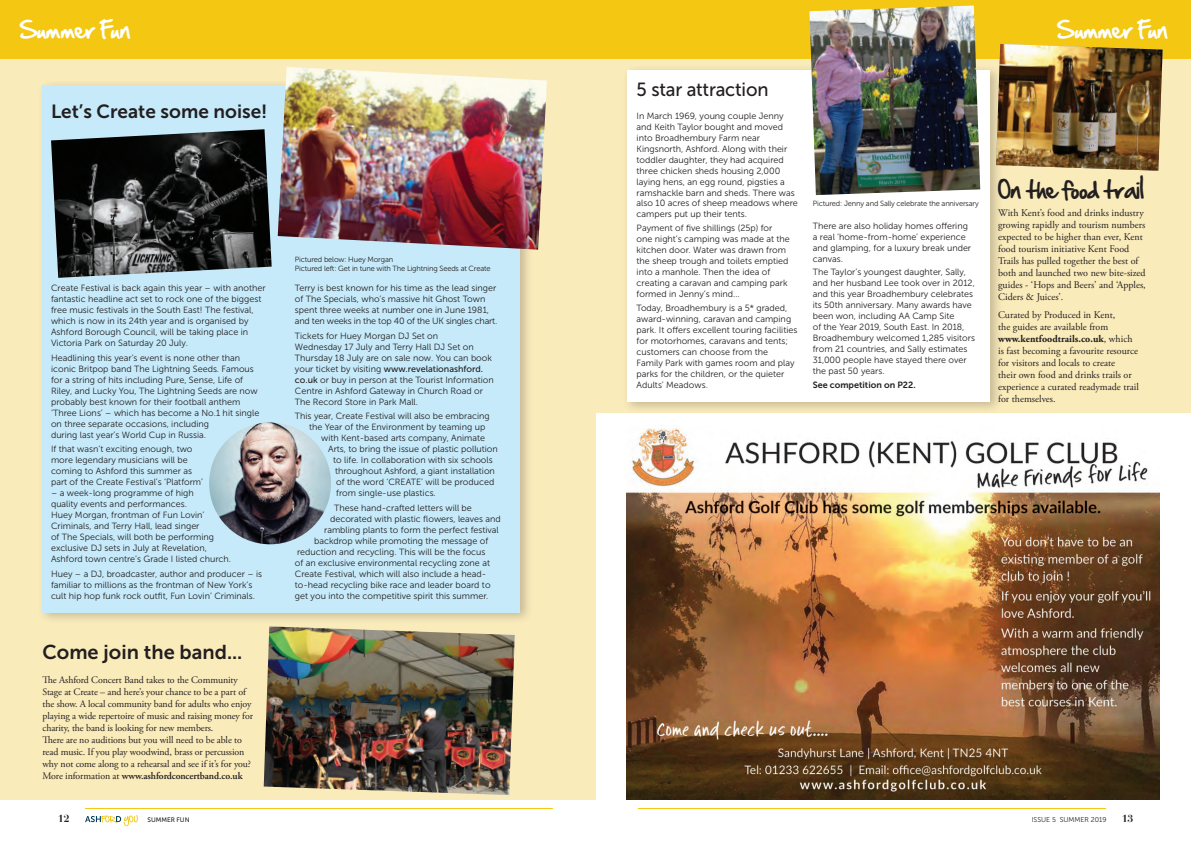
<style>
.page{position:relative;width:1191px;height:842px;background:#fff}
.page>*{position:absolute;margin:0;border:0;box-sizing:border-box;transform-origin:0 0}
.t1{font:21px "Hand Of Sean";color:#fff}
.t2{font:21px "Hand Of Sean";color:#231f20}
.t3{font:20px "Museo Sans 700";color:#231f20}
.t4{font:19px "Museo Sans 700";color:#231f20}
.body_text{font:19px "Museo Sans 500";letter-spacing:-.01em;color:#231f20}
.t5{font:700 11px "Bauer Bodoni BT";color:#231f20}
.body_text-2{font:10.2px/12px "Adobe Garamond Pro";color:#231f20}
.t6{font:10px/12px "Adobe Garamond Pro";letter-spacing:-.01em;color:#231f20}
.box_text{font:9px/11px "Museo Sans 300";color:#231f20}
.t7{font:9px "Museo Sans 700";color:#231f20}
.Main_Subheading{font:7.5px/9px "Museo Sans 300";letter-spacing:-.02em;color:#231f20}
.t8{font:7px "Museo Sans 300";color:#231f20}
.t9{font:6.5px "Museo Sans 500";color:#231f20}
.s1{font-weight:600}
.s2{font-family:"Museo Sans 500"}
.s3{font-weight:700}
</style>
<div class="page">
<hr style="left:638px;top:808px;width:468px;height:1px;background:#f3c712">
<hr style="left:85px;top:808px;width:468px;height:1px;background:#f3c712">
<svg style="left:85px;top:815px;width:53px;height:11px"></svg>
<div style="left:0;top:0;width:595px;height:799px;background:#faebbb"></div>
<div style="left:595px;top:48px;width:596px;height:364px;background:#faebbb"></div>
<div style="left:0;top:0;width:1191px;height:58px;background:#f3c712"></div>
<div style="left:38px;top:79px;width:495px;height:546px;background:#231f20;opacity:.25"></div>
<div style="left:43px;top:85px;width:476px;height:527px;background:#c6eafa"></div>
<img style="left:51px;top:129px;width:221px;height:149px">
<img style="left:278px;top:67px;width:269px;height:183px">
<img style="left:209px;top:422px;width:122px;height:122px;border-radius:61px">
<img style="left:264px;top:626px;width:251px;height:169px">
<img style="left:626px;top:425px;width:533px;height:374px">
<img style="left:996px;top:44px;width:166px;height:127px">
<div style="left:622px;top:64px;width:381px;height:350px;background:#231f20;opacity:.25"></div>
<div style="left:626px;top:70px;width:363px;height:331px;background:#fff"></div>
<img style="left:809px;top:6px;width:171px;height:189px">
<p class="t1" style="left:20px;top:10px;width:112px">Summer Fun</p>
<p class="t1" style="left:1057px;top:10px;width:112px">Summer Fun</p>
<p class="t4" style="left:51px;top:101px;width:218px">Let’s Create some noise!</p>
<p class="box_text" style="left:51px;top:283px;width:216px">Create Festival is back again this year – with another fantastic headline act set to rock one of the biggest free music festivals in the South East! The festival, which is now in its 24th year and is organised by Ashford Borough Council, will be taking place in Victoria Park on Saturday 20 July.</p>
<p class="box_text" style="left:51px;top:352px;width:210px">Headlining this year’s event is none other than iconic Britpop band The Lightning Seeds. Famous for a string of hits including Pure, Sense, Life of Riley, and Lucky You, The Lightning Seeds are now probably best known for their football anthem ‘Three Lions’ – which has become a No.1 hit single on three separate occasions, including<br>during last year’s World Cup in Russia.</p>
<p class="box_text" style="left:51px;top:444px;width:154px">If that wasn’t exciting enough, two more legendary musicians will be coming to Ashford this summer as part of the Create Festival’s ‘Platform’</p>
<p class="box_text" style="left:51px;top:488px;width:181px">– a week-long programme of high<br>quality events and performances.<br>Huey Morgan, frontman of Fun Lovin’ Criminals, and Terry Hall, lead singer<br>of The Specials, will both be performing exclusive DJ sets in July at Revelation, Ashford town centre’s Grade I listed church.</p>
<p class="box_text" style="left:51px;top:568px;width:213px">Huey – a DJ, broadcaster, author and producer – is familiar to millions as the frontman of New York’s cult hip hop funk rock outfit, Fun Lovin’ Criminals.</p>
<p class="t3" style="left:43px;top:640px;width:201px">Come join the band...</p>
<p class="t6" style="left:43px;top:674px;width:212px">The Ashford Concert Band takes to the Community Stage at Create – and here’s your chance to be a part of the show. A local community band for adults who enjoy playing a wide repertoire of music and raising money for charity, the band is looking for new members.</p>
<p class="t6" style="left:43px;top:734px;width:210px">There are no auditions but you will need to be able to read music. If you play woodwind, brass or percussion why not come along to a rehearsal and see if it’s for you?<br>More information at <span class="s1">www.ashfordconcertband.co.uk</span></p>
<p class="Main_Subheading" style="left:295px;top:255px;width:197px">Pictured below: Huey Morgan<br>Pictured left: Get in tune with The Lightning Seeds at Create</p>
<p class="box_text" style="left:295px;top:283px;width:204px">Terry is best known for his time as the lead singer of The Specials, who’s massive hit Ghost Town spent three weeks at number one in June 1981, and ten weeks in the top 40 of the UK singles chart.</p>
<p class="box_text" style="left:295px;top:330px;width:200px">Tickets for Huey Morgan DJ Set on<br>Wednesday 17 July and Terry Hall DJ Set on Thursday 18 July are on sale now. You can book your ticket by visiting <span class="s2">www.revelationashford. co.uk</span> or buy in person at the Tourist Information Centre in Ashford Gateway in Church Road or The Record Store in Park Mall.</p>
<p class="box_text" style="left:295px;top:411px;width:196px">This year, Create Festival will also be embracing</p>
<p class="box_text" style="left:309px;top:422px;width:178px">the Year of the Environment by teaming up</p>
<p class="box_text" style="left:321px;top:433px;width:165px">with Kent-based arts company, Animate</p>
<p class="box_text" style="left:328px;top:444px;width:171px">Arts, to bring the issue of plastic pollution</p>
<p class="box_text" style="left:333px;top:455px;width:161px">to life. In collaboration with six schools</p>
<p class="box_text" style="left:335px;top:466px;width:161px">throughout Ashford, a giant installation</p>
<p class="box_text" style="left:336px;top:477px;width:160px">of the word ‘CREATE’ will be produced</p>
<p class="box_text" style="left:336px;top:488px;width:101px">from single-use plastics.</p>
<p class="box_text" style="left:334px;top:502px;width:139px">These hand-crafted letters will be</p>
<p class="box_text" style="left:330px;top:513px;width:172px">decorated with plastic flowers, leaves and</p>
<p class="box_text" style="left:324px;top:524px;width:176px">rambling plants to form the perfect festival</p>
<p class="box_text" style="left:314px;top:535px;width:176px">backdrop while promoting the message of</p>
<p class="box_text" style="left:297px;top:546px;width:190px">reduction and recycling. This will be the focus</p>
<p class="box_text" style="left:295px;top:557px;width:197px">of an exclusive environmental recycling zone at</p>
<p class="box_text" style="left:295px;top:568px;width:193px">Create Festival, which will also include a head-</p>
<p class="box_text" style="left:295px;top:579px;width:197px">to-head recycling bike race and leader board to</p>
<p class="box_text" style="left:295px;top:590px;width:195px">get you into the competitive spirit this summer.</p>
<p class="body_text" style="left:636px;top:79px;width:133px">5 star attraction</p>
<p class="box_text" style="left:636px;top:110px;width:163px">In March 1969, young couple Jenny and Keith Taylor bought and moved into Broadhembury Farm near Kingsnorth, Ashford. Along with their toddler daughter, they had acquired three chicken sheds housing 2,000 laying hens, an egg round, pigsties a ramshackle barn and sheds. There was also 10 acres of sheep meadows where campers put up their tents.</p>
<p class="box_text" style="left:636px;top:223px;width:155px">Payment of five shillings (25p) for one night’s camping was made at the kitchen door. Water was drawn from the sheep trough and toilets emptied into a manhole. Then the idea of creating a caravan and camping park formed in Jenny’s mind...</p>
<p class="box_text" style="left:636px;top:303px;width:162px">Today, Broadhembury is a 5* graded, award-winning, caravan and camping park. It offers excellent touring facilities for motorhomes, caravans and tents; customers can choose from the<br>Family Park with games room and play parks for the children, or the quieter Adults’ Meadows.</p>
<p class="Main_Subheading" style="left:813px;top:199px;width:167px">Pictured: Jenny and Sally celebrate the anniversary</p>
<p class="box_text" style="left:812px;top:220px;width:160px">There are also holiday homes offering a real ‘home-from-home’ experience and glamping, for a luxury break under canvas.</p>
<p class="box_text" style="left:812px;top:267px;width:164px">The Taylor’s youngest daughter, Sally, and her husband Lee took over in 2012, and this year Broadhembury celebrates its 50th anniversary. Many awards have been won, including AA Camp Site<br>of the Year 2019, South East. In 2018, Broadhembury welcomed 1,285 visitors from 21 countries, and Sally estimates 31,000 people have stayed there over the past 50 years.</p>
<p class="t7" style="left:812px;top:380px;width:104px">See competition on P22.</p>
<p class="t2" style="left:998px;top:171px;width:147px">On the food trail</p>
<p class="body_text-2" style="left:998px;top:207px;width:149px">With Kent’s food and drinks industry growing rapidly and tourism numbers expected to be higher than ever, Kent food tourism initiative Kent Food Trails has pulled together the best of both and launched two new bite-sized guides - ‘Hops and Beers’ and ‘Apples, Ciders &amp; Juices’.</p>
<p class="body_text-2" style="left:998px;top:309px;width:142px">Curated by Produced in Kent,<br>the guides are available from <span class="s3">www.kentfoodtrails.co.uk</span>, which is fast becoming a favourite resource for visitors and locals to create<br>their own food and drinks trails or experience a curated readymade trail for themselves.</p>
<p class="t5" style="left:58px;top:812px;width:13px">12</p>
<p class="t5" style="left:1121px;top:812px;width:13px">13</p>
<p class="t9" style="left:147px;top:816px;width:44px">SUMMER FUN</p>
<p class="t8" style="left:1031px;top:816px;width:76px">ISSUE 5 SUMMER 2019</p>
</div>
